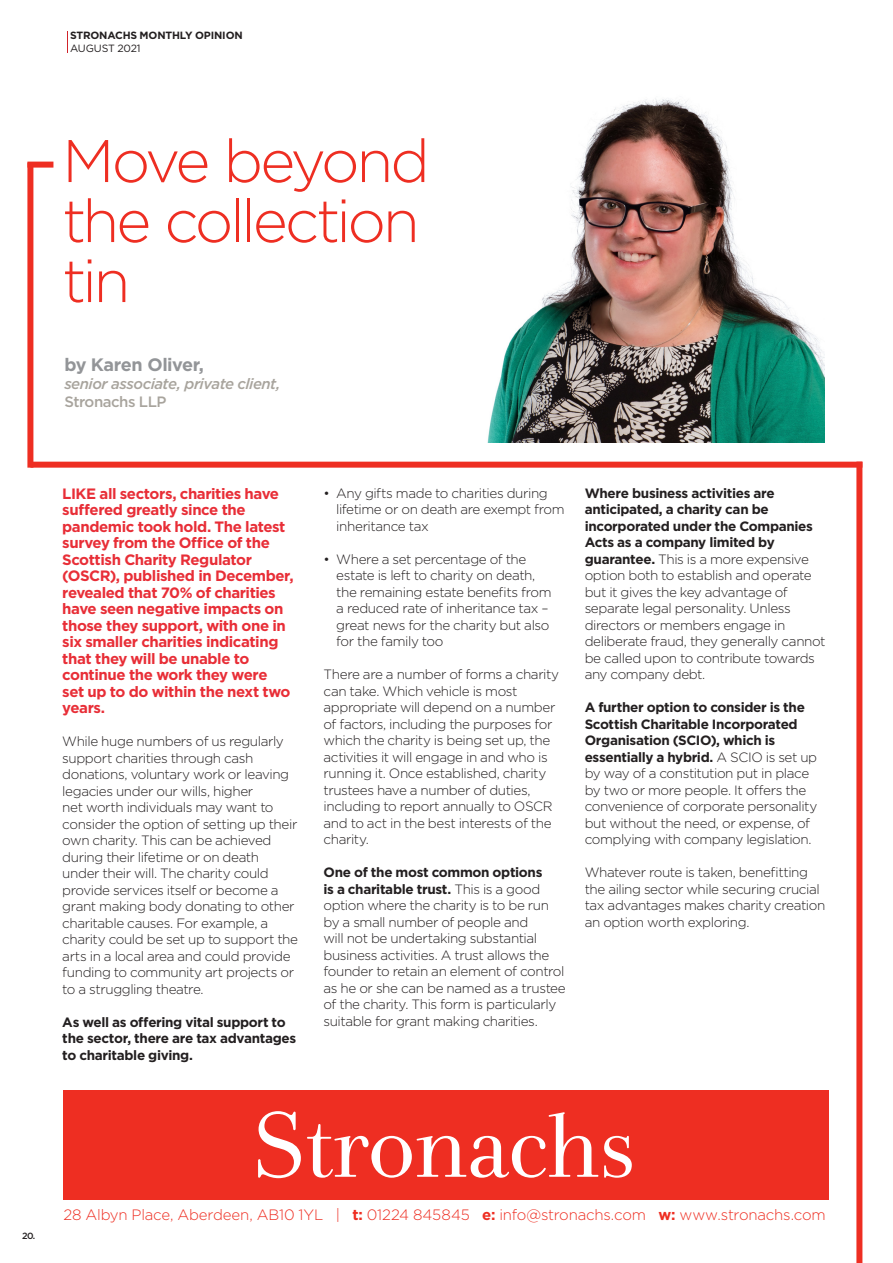
<style>
.page{position:relative;width:893px;height:1263px;background:#fff}
.page>*{position:absolute;margin:0;border:0;box-sizing:border-box;transform-origin:0 0}
.t1{font:300 60px/60px "Gotham";letter-spacing:-.06em;color:#ee2e22}
.Body_01{font:700 18px "Gotham";letter-spacing:-.025em;color:#939598}
.t2{font:700 15px/16.5px "Gotham";letter-spacing:-.03em;color:#e82e37}
.t3{font:300 15px "Gotham";letter-spacing:-.015em;color:#ee2e22}
.t4{font:italic 500 15px "Gotham";letter-spacing:-.035em;color:#a8a49d}
.t5{font:500 15px "Gotham";letter-spacing:-.035em;color:#a8a49d}
.t6{font:300 13.5px/16.5px "Gotham";letter-spacing:-.03em;color:#231f20}
.t7{font:700 13.5px/16.5px "Gotham";letter-spacing:-.025em;color:#231f20}
.t8{font:700 10.5px "Gotham";letter-spacing:-.015em;color:#231f20}
.t9{font:10.5px "Gotham";letter-spacing:-.015em;color:#231f20}
.t10{font:500 9px "Gotham";color:#231f20}
.s1{font-weight:700}
</style>
<div class="page">
<div style="left:64px;top:1090px;width:765px;height:109px;background:#ee2e22"></div>
<svg style="left:258px;top:1111px;width:43px;height:67px"></svg>
<svg style="left:307px;top:1112px;width:291px;height:66px"></svg>
<svg style="left:604px;top:1136px;width:28px;height:42px"></svg>
<img style="left:487px;top:98px;width:338px;height:344px">
<div style="left:30px;top:462px;width:832px;height:6px;background:#ee2e22"></div>
<div style="left:27px;top:162px;width:26px;height:6px;background:#ee2e22"></div>
<div style="left:27px;top:163px;width:6px;height:305px;background:#ee2e22"></div>
<div style="left:856px;top:462px;width:6px;height:801px;background:#ee2e22"></div>
<svg style="left:67px;top:32px;width:1px;height:21px"></svg>
<p class="t8" style="left:70px;top:29px;width:174px">STRONACHS MONTHLY OPINION</p>
<p class="t9" style="left:70px;top:42px;width:72px">AUGUST 2021</p>
<p class="t1" style="left:62px;top:129px;width:369px">Move beyond the collection tin</p>
<p class="Body_01" style="left:64px;top:353px;width:141px">by Karen Oliver,</p>
<p class="t4" style="left:64px;top:374px;width:218px">senior associate, private client,</p>
<p class="t5" style="left:64px;top:392px;width:104px">Stronachs LLP</p>
<p class="t2" style="left:62px;top:485px;width:233px">LIKE all sectors, charities have suffered greatly since the pandemic took hold. The latest survey from the Office of the<br>Scottish Charity Regulator (OSCR), published in December, revealed that 70% of charities have seen negative impacts on those they support, with one in six smaller charities indicating that they will be unable to continue the work they were<br>set up to do within the next two years.</p>
<p class="t6" style="left:62px;top:733px;width:237px">While huge numbers of us regularly support charities through cash donations, voluntary work or leaving legacies under our wills, higher<br>net worth individuals may want to consider the option of setting up their own charity. This can be achieved during their lifetime or on death under their will. The charity could provide services itself or become a grant making body donating to other charitable causes. For example, a charity could be set up to support the arts in a local area and could provide funding to community art projects or to a struggling theatre.</p>
<p class="t7" style="left:62px;top:1014px;width:235px">As well as offering vital support to the sector, there are tax advantages to charitable giving.</p>
<p class="t6" style="left:336px;top:484px;width:230px;text-indent:-13px">• Any gifts made to charities during lifetime or on death are exempt from inheritance tax</p>
<p class="t6" style="left:336px;top:550px;width:217px;text-indent:-13px">• Where a set percentage of the estate is left to charity on death, the remaining estate benefits from a reduced rate of inheritance tax – great news for the charity but also for the family too</p>
<p class="t6" style="left:324px;top:666px;width:237px">There are a number of forms a charity can take. Which vehicle is most appropriate will depend on a number of factors, including the purposes for which the charity is being set up, the activities it will engage in and who is running it. Once established, charity trustees have a number of duties, including to report annually to OSCR and to act in the best interests of the charity.</p>
<p class="t6" style="left:324px;top:864px;width:244px"><span class="s1">One of the most common options<br>is a charitable trust.</span> This is a good option where the charity is to be run by a small number of people and<br>will not be undertaking substantial business activities. A trust allows the founder to retain an element of control as he or she can be named as a trustee of the charity. This form is particularly suitable for grant making charities.</p>
<p class="t6" style="left:585px;top:484px;width:242px"><span class="s1">Where business activities are anticipated, a charity can be incorporated under the Companies<br>Acts as a company limited by guarantee.</span> This is a more expensive option both to establish and operate but it gives the key advantage of separate legal personality. Unless directors or members engage in deliberate fraud, they generally cannot be called upon to contribute towards any company debt.</p>
<p class="t6" style="left:585px;top:699px;width:234px"><span class="s1">A further option to consider is the Scottish Charitable Incorporated Organisation (SCIO), which is essentially a hybrid.</span> A SCIO is set up by way of a constitution put in place by two or more people. It offers the convenience of corporate personality but without the need, or expense, of complying with company legislation.</p>
<p class="t6" style="left:585px;top:864px;width:242px">Whatever route is taken, benefitting the ailing sector while securing crucial tax advantages makes charity creation an option worth exploring.</p>
<p class="t10" style="left:22px;top:1230px;width:15px">20.</p>
<p class="t3" style="left:64px;top:1206px;width:764px">28 Albyn Place, Aberdeen, AB10 1YL | <span class="s1">t:</span> 01224 845845 <span class="s1">e:</span> info@stronachs.com <span class="s1">w:</span> www.stronachs.com</p>
</div>
